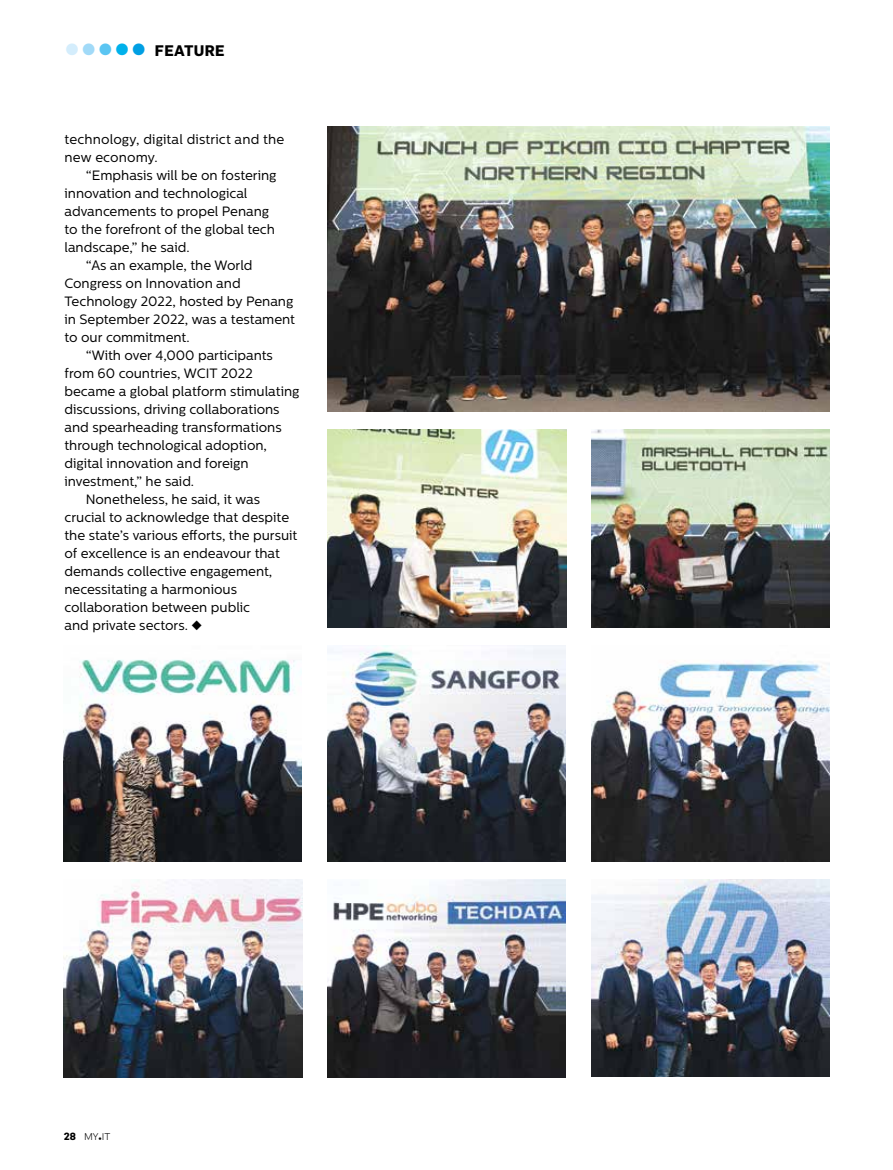
<style>
.page{position:relative;width:893px;height:1170px;background:#fff}
.page>*{position:absolute;margin:0;border:0;box-sizing:border-box;transform-origin:0 0}
.t1{font:700 37.5px "Flama";color:#d4edfc}
.t2{font:700 15px "Flama";letter-spacing:.02em;color:#000}
.t3{font:13.5px/18px "Centrale Sans";color:#000}
.t4{font:300 9.75px "Centrale Sans";color:#000}
.s1{color:#a1daf8}
.s2{color:#5bc5f2}
.s3{color:#00b1eb}
.s4{color:#009fe3}
.s5{font-family:"Flama";font-weight:700;font-size:10.2px}
.s6{font-weight:700}
</style>
<div class="page">
<img style="left:327px;top:126px;width:502px;height:285px">
<img style="left:327px;top:429px;width:239px;height:198px">
<img style="left:591px;top:660px;width:238px;height:201px">
<img style="left:591px;top:879px;width:238px;height:197px">
<img style="left:327px;top:879px;width:239px;height:198px">
<img style="left:327px;top:645px;width:239px;height:216px">
<img style="left:64px;top:659px;width:238px;height:202px">
<img style="left:591px;top:429px;width:238px;height:198px">
<img style="left:64px;top:879px;width:239px;height:198px">
<h1 class="t1" style="left:64px;top:27px;width:85px">•<span class="s1">•</span><span class="s2">•</span><span class="s3">•</span><span class="s4">•</span></h1>
<p class="t2" style="left:155px;top:41px;width:71px">FEATURE</p>
<p class="t3" style="left:65px;top:130px;width:221px">technology, digital district and the new economy.</p>
<p class="t3" style="left:86px;top:166px;width:192px">“Emphasis will be on fostering</p>
<p class="t3" style="left:65px;top:184px;width:184px">innovation and technological</p>
<p class="t3" style="left:65px;top:202px;width:206px">advancements to propel Penang</p>
<p class="t3" style="left:65px;top:220px;width:212px">to the forefront of the global tech</p>
<p class="t3" style="left:65px;top:238px;width:127px">landscape,” he said.</p>
<p class="t3" style="left:86px;top:256px;width:168px">“As an example, the World</p>
<p class="t3" style="left:65px;top:274px;width:178px">Congress on Innovation and</p>
<p class="t3" style="left:65px;top:292px;width:230px">Technology 2022, hosted by Penang</p>
<p class="t3" style="left:65px;top:310px;width:232px">in September 2022, was a testament</p>
<p class="t3" style="left:65px;top:328px;width:127px">to our commitment.</p>
<p class="t3" style="left:86px;top:346px;width:189px">“With over 4,000 participants</p>
<p class="t3" style="left:65px;top:364px;width:190px">from 60 countries, WCIT 2022</p>
<p class="t3" style="left:65px;top:382px;width:236px">became a global platform stimulating</p>
<p class="t3" style="left:65px;top:400px;width:217px">discussions, driving collaborations</p>
<p class="t3" style="left:65px;top:418px;width:219px">and spearheading transformations</p>
<p class="t3" style="left:65px;top:436px;width:204px">through technological adoption,</p>
<p class="t3" style="left:65px;top:454px;width:186px">digital innovation and foreign</p>
<p class="t3" style="left:65px;top:472px;width:131px">investment,” he said.</p>
<p class="t3" style="left:86px;top:490px;width:176px">Nonetheless, he said, it was</p>
<p class="t3" style="left:65px;top:508px;width:226px">crucial to acknowledge that despite</p>
<p class="t3" style="left:65px;top:526px;width:234px">the state’s various efforts, the pursuit</p>
<p class="t3" style="left:65px;top:544px;width:217px">of excellence is an endeavour that</p>
<p class="t3" style="left:65px;top:562px;width:209px">demands collective engagement,</p>
<p class="t3" style="left:65px;top:580px;width:174px">necessitating a harmonious</p>
<p class="t3" style="left:65px;top:598px;width:187px">collaboration between public</p>
<p class="t3" style="left:65px;top:616px;width:139px">and private sectors. ◆</p>
<p class="t4" style="left:64px;top:1130px;width:48px"><span class="s5">28</span> MY<span class="s6">•</span>IT</p>
</div>
